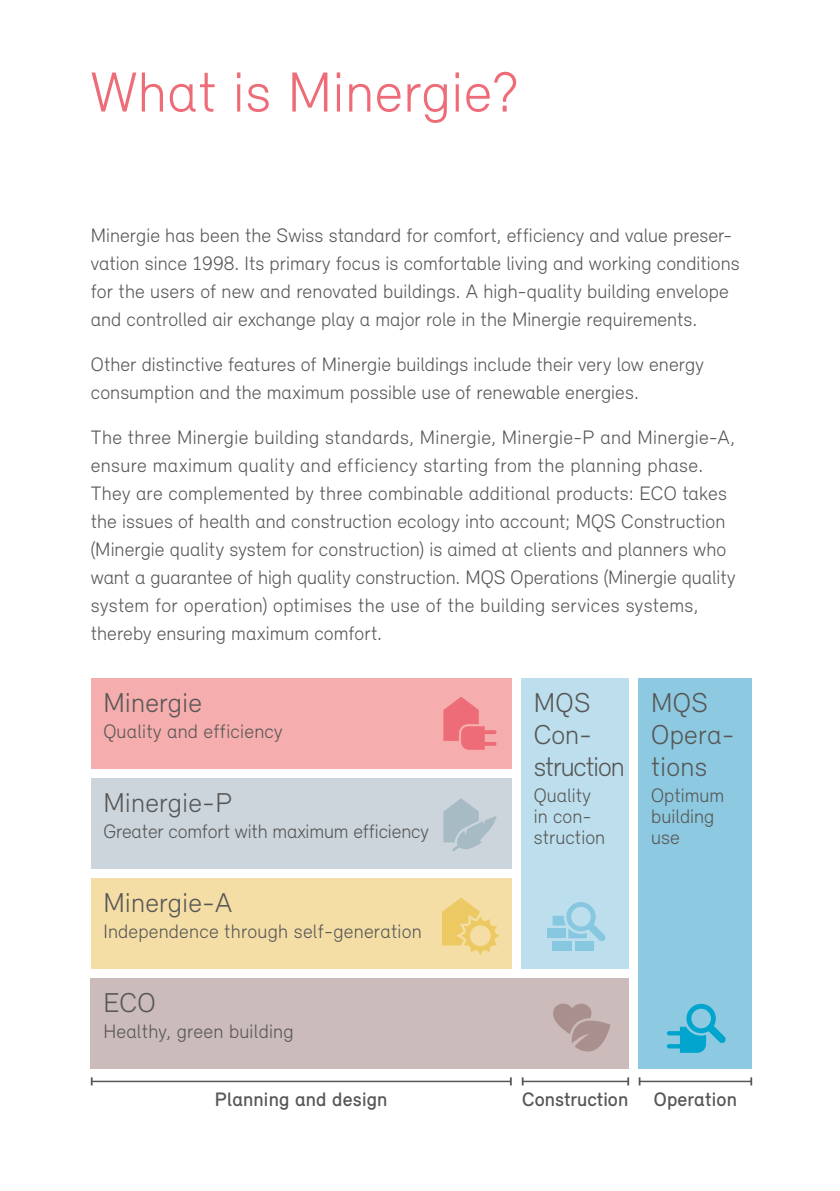
<style>
.page{position:relative;width:840px;height:1191px;background:#fff}
.page>*{position:absolute;margin:0;border:0;box-sizing:border-box;transform-origin:0 0}
.t1{font:300 58px "Relevant";letter-spacing:.01em;color:#ed6c77}
.t2{font:300 28px/32px "Relevant";letter-spacing:.01em;color:#575756}
.t3{font:300 28px/32px "Relevant";letter-spacing:-.04em;color:#575756}
.t4{font:300 20px/28px "Relevant";letter-spacing:.005em;color:#575756}
.t5{font:500 20px "Relevant";letter-spacing:.01em;color:#575756}
</style>
<div class="page">
<div style="left:91px;top:678px;width:420px;height:90px;background:#f5adad"></div>
<div style="left:91px;top:778px;width:420px;height:90px;background:#ccd5dc"></div>
<div style="left:91px;top:878px;width:420px;height:90px;background:#f4dea6"></div>
<div style="left:521px;top:678px;width:107px;height:290px;background:#bddfed"></div>
<div style="left:638px;top:678px;width:113px;height:390px;background:#8dc9e1"></div>
<div style="left:91px;top:978px;width:537px;height:90px;background:#cbbbba"></div>
<svg style="left:443px;top:697px;width:53px;height:53px"></svg>
<svg style="left:443px;top:798px;width:53px;height:53px"></svg>
<svg style="left:442px;top:897px;width:58px;height:58px"></svg>
<div style="left:552px;top:941px;width:20px;height:10px;background:#87c8e0"></div>
<div style="left:574px;top:941px;width:19px;height:10px;background:#87c8e0"></div>
<div style="left:546px;top:928px;width:19px;height:10px;background:#87c8e0"></div>
<svg style="left:552px;top:902px;width:53px;height:39px"></svg>
<svg style="left:666px;top:1003px;width:59px;height:49px"></svg>
<svg style="left:553px;top:1003px;width:57px;height:49px"></svg>
<hr style="left:92px;top:1080px;width:418px;height:2px;background:#575756">
<svg style="left:91px;top:1077px;width:2px;height:8px"></svg>
<hr style="left:522px;top:1080px;width:106px;height:2px;background:#575756">
<svg style="left:521px;top:1077px;width:2px;height:8px"></svg>
<hr style="left:639px;top:1080px;width:111px;height:2px;background:#575756">
<svg style="left:638px;top:1077px;width:2px;height:8px"></svg>
<h1 class="t1" style="left:91px;top:57px;width:429px">What is Minergie?</h1>
<p class="t4" style="left:91px;top:221px;width:650px">Minergie has been the Swiss standard for comfort, efficiency and value preser&shy;vation since 1998. Its primary focus is comfortable living and working conditions for the users of new and renovated buildings. A high-quality building envelope and controlled air exchange play a major role in the Minergie requirements.</p>
<p class="t4" style="left:91px;top:350px;width:614px">Other distinctive features of Minergie buildings include their very low energy consumption and the maximum possible use of renewable energies.</p>
<p class="t4" style="left:91px;top:423px;width:646px">The three Minergie building standards, Minergie, Minergie-P and Minergie-A, ensure maximum quality and efficiency starting from the planning phase.<br>They are complemented by three combinable additional products: ECO takes the issues of health and construction ecology into account; MQS Construction (Minergie quality system for construction) is aimed at clients and planners who want a guarantee of high quality construction. MQS Operations (Minergie quality system for operation) optimises the use of the building services systems, thereby ensuring maximum comfort.</p>
<h2 class="t2" style="left:103px;top:685px;width:100px">Minergie</h2>
<p class="t4" style="left:103px;top:717px;width:181px">Quality and efficiency</p>
<h2 class="t2" style="left:103px;top:786px;width:130px">Minergie-P</h2>
<p class="t4" style="left:103px;top:817px;width:327px">Greater comfort with maximum efficiency</p>
<h2 class="t2" style="left:103px;top:886px;width:130px">Minergie-A</h2>
<p class="t4" style="left:103px;top:917px;width:320px">Independence through self-generation</p>
<h2 class="t2" style="left:103px;top:986px;width:54px">ECO</h2>
<p class="t4" style="left:103px;top:1017px;width:192px">Healthy, green building</p>
<h2 class="t3" style="left:533px;top:686px;width:92px">MQS<br>Con&shy;struction</h2>
<p class="t4" style="left:533px;top:784px;width:73px;line-height:21.2px">Quality in con&shy;struction</p>
<h2 class="t2" style="left:650px;top:685px;width:85px">MQS<br>Opera&shy;tions</h2>
<p class="t4" style="left:650px;top:784px;width:75px;line-height:21.2px">Optimum building use</p>
<p class="t5" style="left:215px;top:1087px;width:174px">Planning and design</p>
<p class="t5" style="left:522px;top:1087px;width:107px">Construction</p>
<p class="t5" style="left:653px;top:1087px;width:84px">Operation</p>
</div>
